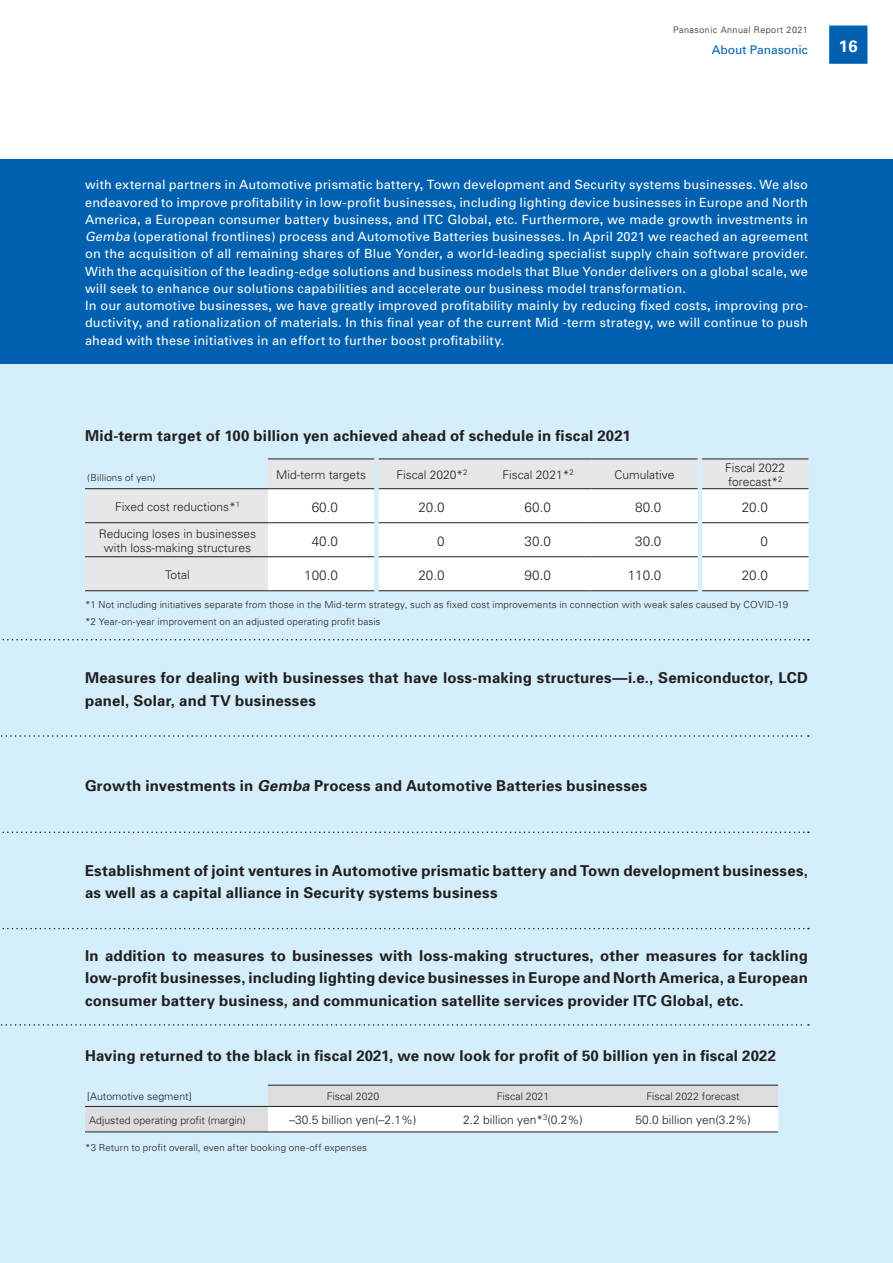
<style>
.page{position:relative;width:893px;height:1263px;background:#fff}
.page>*{position:absolute;margin:0;border:0;box-sizing:border-box;transform-origin:0 0}
.t1{font:700 16.5px "Univers";color:#fff}
.t2{font:700 15px/22.5px "Univers";letter-spacing:.015em;color:#231f20}
.t3{font:300 13.5px "Univers";color:#231f20}
.t4{font:12.75px/17.2px "Univers";letter-spacing:.015em;color:#fff}
.t5{font:300 12px/13.5px "Univers";color:#231f20}
.t6{font:12px "Univers";color:#0161b0}
.t7{font:300 10.5px "Univers";color:#231f20}
.t8{font:300 9.75px/16.8px "Univers";letter-spacing:.015em;color:#231f20}
.t9{font:300 9px "Univers";letter-spacing:.05em;color:#231f20}
.s1{font-family:"Helvetica Neue";font-weight:500}
.s2{font-style:italic}
.s3{font-family:"Helvetica Neue"}
</style>
<div class="page">
<div style="left:0;top:159px;width:893px;height:1104px;background:#d4effb"></div>
<div style="left:0;top:159px;width:893px;height:205px;background:#0161b0"></div>
<svg style="left:829px;top:26px;width:38px;height:38px"></svg>
<svg style="left:85px;top:459px;width:723px;height:132px;background:#f1f4f5"></svg>
<hr style="left:268px;top:459px;width:106px;height:1px;background:#231f20">
<hr style="left:379px;top:459px;width:106px;height:1px;background:#231f20">
<hr style="left:485px;top:459px;width:106px;height:1px;background:#231f20">
<hr style="left:591px;top:459px;width:107px;height:1px;background:#231f20">
<hr style="left:702px;top:459px;width:106px;height:1px;background:#231f20">
<hr style="left:85px;top:488px;width:183px;height:1px;background:#231f20">
<hr style="left:268px;top:488px;width:106px;height:1px;background:#231f20">
<hr style="left:379px;top:488px;width:106px;height:1px;background:#231f20">
<hr style="left:485px;top:488px;width:106px;height:1px;background:#231f20">
<hr style="left:591px;top:488px;width:107px;height:1px;background:#231f20">
<hr style="left:702px;top:488px;width:106px;height:1px;background:#231f20">
<hr style="left:85px;top:522px;width:183px;height:1px;background:#231f20">
<hr style="left:268px;top:522px;width:106px;height:1px;background:#231f20">
<hr style="left:379px;top:522px;width:106px;height:1px;background:#231f20">
<hr style="left:485px;top:522px;width:106px;height:1px;background:#231f20">
<hr style="left:591px;top:522px;width:107px;height:1px;background:#231f20">
<hr style="left:702px;top:522px;width:106px;height:1px;background:#231f20">
<hr style="left:85px;top:556px;width:183px;height:1px;background:#231f20">
<hr style="left:268px;top:556px;width:106px;height:1px;background:#231f20">
<hr style="left:379px;top:556px;width:106px;height:1px;background:#231f20">
<hr style="left:485px;top:556px;width:106px;height:1px;background:#231f20">
<hr style="left:591px;top:556px;width:107px;height:1px;background:#231f20">
<hr style="left:702px;top:556px;width:106px;height:1px;background:#231f20">
<hr style="left:85px;top:590px;width:183px;height:1px;background:#231f20">
<hr style="left:268px;top:590px;width:106px;height:1px;background:#231f20">
<hr style="left:379px;top:590px;width:106px;height:1px;background:#231f20">
<hr style="left:485px;top:590px;width:106px;height:1px;background:#231f20">
<hr style="left:591px;top:590px;width:107px;height:1px;background:#231f20">
<hr style="left:702px;top:590px;width:106px;height:1px;background:#231f20">
<div style="left:85px;top:1106px;width:183px;height:26px;background:#dcdddf"></div>
<svg style="left:268px;top:1086px;width:510px;height:46px;background:#ececed"></svg>
<hr style="left:268px;top:1085px;width:170px;height:1px;background:#231f20">
<hr style="left:438px;top:1085px;width:170px;height:1px;background:#231f20">
<hr style="left:608px;top:1085px;width:170px;height:1px;background:#231f20">
<hr style="left:85px;top:1106px;width:183px;height:1px;background:#231f20">
<hr style="left:268px;top:1106px;width:170px;height:1px;background:#231f20">
<hr style="left:438px;top:1106px;width:170px;height:1px;background:#231f20">
<hr style="left:608px;top:1106px;width:170px;height:1px;background:#231f20">
<hr style="left:85px;top:1132px;width:183px;height:1px;background:#231f20">
<hr style="left:268px;top:1132px;width:170px;height:1px;background:#231f20">
<hr style="left:438px;top:1132px;width:170px;height:1px;background:#231f20">
<hr style="left:608px;top:1132px;width:170px;height:1px;background:#231f20">
<svg style="left:2px;top:639px;width:807px;height:1px"></svg>
<svg style="left:1px;top:735px;width:808px;height:2px"></svg>
<svg style="left:2px;top:831px;width:807px;height:2px"></svg>
<svg style="left:2px;top:928px;width:807px;height:1px"></svg>
<svg style="left:1px;top:1024px;width:808px;height:2px"></svg>
<p class="t9" style="left:673px;top:25px;width:136px">Panasonic Annual Report 2021</p>
<p class="t6" style="left:712px;top:43px;width:97px">About Panasonic</p>
<p class="t1" style="left:839px;top:36px;width:20px">16</p>
<p class="t4" style="left:85px;top:176px;width:724px">with external partners in Automotive prismatic battery<span class="s1">,</span> Town development and Security systems businesses. We also endeavored to improve profitability in low-profit businesses<span class="s1">,</span> including lighting device businesses in Europe and North America<span class="s1">,</span> a European consumer battery business<span class="s1">,</span> and ITC Global<span class="s1">,</span> etc. Furthermore<span class="s1">,</span> we made growth investments in <span class="s2">Gemba</span> (operational frontlines) process and Automotive Batteries businesses. In April 2021 we reached an agreement on the acquisition of all remaining shares of Blue Yonder<span class="s1">,</span> a world-leading specialist supply chain software provider.<br>With the acquisition of the leading-edge solutions and business models that Blue Yonder delivers on a global scale<span class="s1">,</span> we will seek to enhance our solutions capabilities and accelerate our business model transformation.<br>In our automotive businesses<span class="s1">,</span> we have greatly improved profitability mainly by reducing fixed costs<span class="s1">,</span> improving pro&shy;ductivity<span class="s1">,</span> and rationalization of materials. In this final year of the current Mid -term strategy<span class="s1">,</span> we will continue to push ahead with these initiatives in an effort to further boost profitability.</p>
<p class="t2" style="left:85px;top:425px;width:547px">Mid-term target of 100 billion yen achieved ahead of schedule in fiscal 2021</p>
<p class="t8" style="left:87px;top:469px;width:70px">(Billions of yen)</p>
<p class="t5" style="left:276px;top:468px;width:91px">Mid-term targets</p>
<p class="t5" style="left:396px;top:468px;width:73px">Fiscal 2020*<sup>2</sup></p>
<p class="t5" style="left:503px;top:468px;width:73px">Fiscal 2021*<sup>2</sup></p>
<p class="t5" style="left:614px;top:468px;width:62px">Cumulative</p>
<p class="t5" style="left:725px;top:461px;width:62px">Fiscal 2022 forecast*<sup>2</sup></p>
<p class="t5" style="left:115px;top:500px;width:127px">Fixed cost reductions*<sup>1</sup></p>
<p class="t3" style="left:312px;top:499px;width:28px">60.0</p>
<p class="t3" style="left:418px;top:499px;width:28px">20.0</p>
<p class="t3" style="left:525px;top:499px;width:28px">60.0</p>
<p class="t3" style="left:635px;top:499px;width:28px">80.0</p>
<p class="t3" style="left:742px;top:499px;width:28px">20.0</p>
<p class="t5" style="left:99px;top:527px;width:159px;text-align:center">Reducing loses in businesses with loss-making structures</p>
<p class="t3" style="left:312px;top:533px;width:28px">40.0</p>
<p class="t3" style="left:437px;top:533px;width:9px">0</p>
<p class="t3" style="left:525px;top:533px;width:28px">30.0</p>
<p class="t3" style="left:635px;top:533px;width:28px">30.0</p>
<p class="t3" style="left:760px;top:533px;width:9px">0</p>
<p class="t5" style="left:165px;top:568px;width:26px">Total</p>
<p class="t3" style="left:304px;top:567px;width:35px">100.0</p>
<p class="t3" style="left:418px;top:567px;width:28px">20.0</p>
<p class="t3" style="left:525px;top:567px;width:28px">90.0</p>
<p class="t3" style="left:628px;top:567px;width:35px">110.0</p>
<p class="t3" style="left:742px;top:567px;width:28px">20.0</p>
<p class="t8" style="left:85px;top:596px;width:705px">*1 Not including initiatives separate from those in the Mid-term strategy<span class="s3">,</span> such as fixed cost improvements in connection with weak sales caused by COVID-19 *2 Year-on-year improvement on an adjusted operating profit basis</p>
<p class="t2" style="left:85px;top:666px;width:724px">Measures for dealing with businesses that have loss-making structures—i.e.<span class="s1">,</span> Semiconductor<span class="s1">,</span> LCD panel<span class="s1">,</span> Solar<span class="s1">,</span> and TV businesses</p>
<p class="t2" style="left:85px;top:774px;width:564px">Growth investments in <span class="s2">Gemba</span> Process and Automotive Batteries businesses</p>
<p class="t2" style="left:85px;top:859px;width:724px">Establishment of joint ventures in Automotive prismatic battery and Town development businesses<span class="s1">, </span>as well as a capital alliance in Security systems business</p>
<p class="t2" style="left:85px;top:944px;width:724px;text-align:justify">In addition to measures to businesses with loss-making structures<span class="s1">,</span> other measures for tackling low-profit businesses<span class="s1">,</span> including lighting device businesses in Europe and North America<span class="s1">,</span> a European consumer battery business<span class="s1">,</span> and communication satellite services provider ITC Global<span class="s1">,</span> etc.</p>
<p class="t2" style="left:85px;top:1045px;width:693px">Having returned to the black in fiscal 2021<span class="s1">,</span> we now look for profit of 50 billion yen in fiscal 2022</p>
<p class="t7" style="left:87px;top:1090px;width:106px">[Automotive segment]</p>
<p class="t7" style="left:327px;top:1090px;width:54px">Fiscal 2020</p>
<p class="t7" style="left:497px;top:1090px;width:54px">Fiscal 2021</p>
<p class="t7" style="left:646px;top:1090px;width:95px">Fiscal 2022 forecast</p>
<p class="t7" style="left:89px;top:1114px;width:158px">Adjusted operating profit (margin)</p>
<p class="t5" style="left:289px;top:1113px;width:129px">–30.5 billion yen(–2.1%)</p>
<p class="t5" style="left:463px;top:1113px;width:121px">2.2 billion yen*<sup>3</sup>(0.2%)</p>
<p class="t5" style="left:635px;top:1113px;width:117px">50.0 billion yen(3.2%)</p>
<p class="t8" style="left:85px;top:1139px;width:284px">*3 Return to profit overall<span class="s3">,</span> even after booking one-off expenses</p>
</div>
